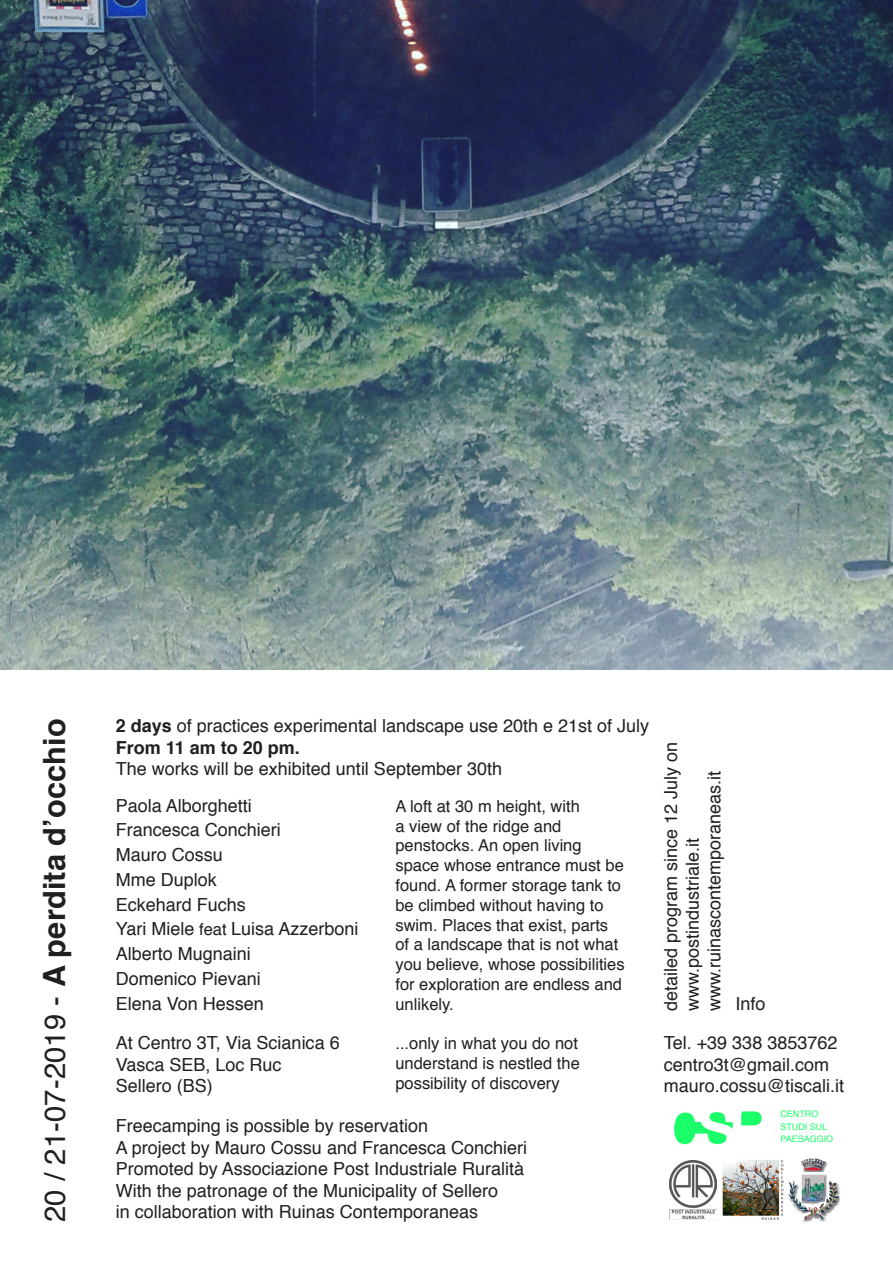
<style>
.page{position:relative;width:893px;height:1263px;background:#fff}
.page>*{position:absolute;margin:0;border:0;box-sizing:border-box;transform-origin:0 0}
.t1{font:700 30.6px "Helvetica";letter-spacing:.005em;color:#231f20}
.t2{font:18px "Helvetica";color:#231f20}
.t3{font:700 18px "Helvetica";color:#231f20}
.t4{font:16.5px/19.8px "Helvetica";color:#231f20}
.t5{font:9px "Helvetica";color:#1afe69}
.s1{font-weight:400;font-size:29.25px}
.s2{font-weight:700}
.s3{font-size:16.5px}
</style>
<div class="page">
<img style="left:0;top:0;width:893px;height:670px">
<img style="left:674px;top:1111px;width:87px;height:34px">
<img style="left:669px;top:1160px;width:47px;height:59px">
<img style="left:789px;top:1158px;width:51px;height:65px">
<img style="left:722px;top:1159px;width:62px;height:61px">
<p class="t1" style="left:30px;top:1222px;width:505px;rotate:-90deg"><span class="s1">20 / 21-07-2019 -</span> A perdita d’occhio</p>
<p class="t2" style="left:116px;top:712px;width:535px"><span class="s2">2 days</span> of practices experimental landscape use 20th e 21st of July</p>
<p class="t3" style="left:116px;top:733px;width:186px">From 11 am to 20 pm.</p>
<p class="t2" style="left:116px;top:755px;width:388px">The works will be exhibited until September 30th</p>
<p class="t2" style="left:116px;top:791px;width:138px">Paola Alborghetti</p>
<p class="t2" style="left:116px;top:816px;width:167px">Francesca Conchieri</p>
<p class="t2" style="left:116px;top:841px;width:109px">Mauro Cossu</p>
<p class="t2" style="left:116px;top:866px;width:103px">Mme Duplok</p>
<p class="t2" style="left:116px;top:890px;width:132px">Eckehard Fuchs</p>
<p class="t2" style="left:116px;top:915px;width:244px">Yari Miele <span class="s3">feat</span> Luisa Azzerboni</p>
<p class="t2" style="left:116px;top:940px;width:137px">Alberto Mugnaini</p>
<p class="t2" style="left:116px;top:965px;width:147px">Domenico Pievani</p>
<p class="t2" style="left:116px;top:989px;width:150px">Elena Von Hessen</p>
<p class="t2" style="left:116px;top:1029px;width:225px">At Centro 3T, Via Scianica 6</p>
<p class="t2" style="left:116px;top:1051px;width:167px">Vasca SEB, Loc Ruc</p>
<p class="t2" style="left:116px;top:1072px;width:99px">Sellero (BS)</p>
<p class="t2" style="left:116px;top:1112px;width:314px">Freecamping is possible by reservation</p>
<p class="t2" style="left:116px;top:1133px;width:413px">A project by Mauro Cossu and Francesca Conchieri</p>
<p class="t2" style="left:116px;top:1155px;width:410px">Promoted by Associazione Post Industriale Ruralità</p>
<p class="t2" style="left:116px;top:1177px;width:384px">With the patronage of the Municipality of Sellero</p>
<p class="t2" style="left:116px;top:1198px;width:364px">in collaboration with Ruinas Contemporaneas</p>
<p class="t4" style="left:395px;top:797px;width:231px">A loft at 30 m height, with<br>a view of the ridge and penstocks. An open living space whose entrance must be found. A former storage tank to be climbed without having to swim. Places that exist, parts of a landscape that is not what you believe, whose possibilities for exploration are endless and unlikely.</p>
<p class="t4" style="left:395px;top:1034px;width:186px;text-align:justify">...only in what you do not understand is nestled the possibility of discovery</p>
<p class="t2" style="left:657px;top:1011px;width:271px;rotate:-90deg">detailed program since 12 July on</p>
<p class="t2" style="left:700px;top:1011px;width:242px;rotate:-90deg">www.ruinascontemporaneas.it</p>
<p class="t2" style="left:664px;top:1029px;width:175px">Tel. +39 338 3853762</p>
<p class="t2" style="left:664px;top:1050px;width:167px">centro3t@gmail.com</p>
<p class="t2" style="left:664px;top:1072px;width:182px">mauro.cossu@tiscali.it</p>
<p class="t2" style="left:679px;top:1011px;width:175px;rotate:-90deg">www.postindustriale.it</p>
<p class="t2" style="left:735px;top:990px;width:32px">Info</p>
<p class="t5" style="left:780px;top:1107px;width:39px">CENTRO</p>
<p class="t5" style="left:780px;top:1119px;width:49px">STUDI SUL</p>
<p class="t5" style="left:780px;top:1132px;width:54px">PAESAGGIO</p>
</div>
